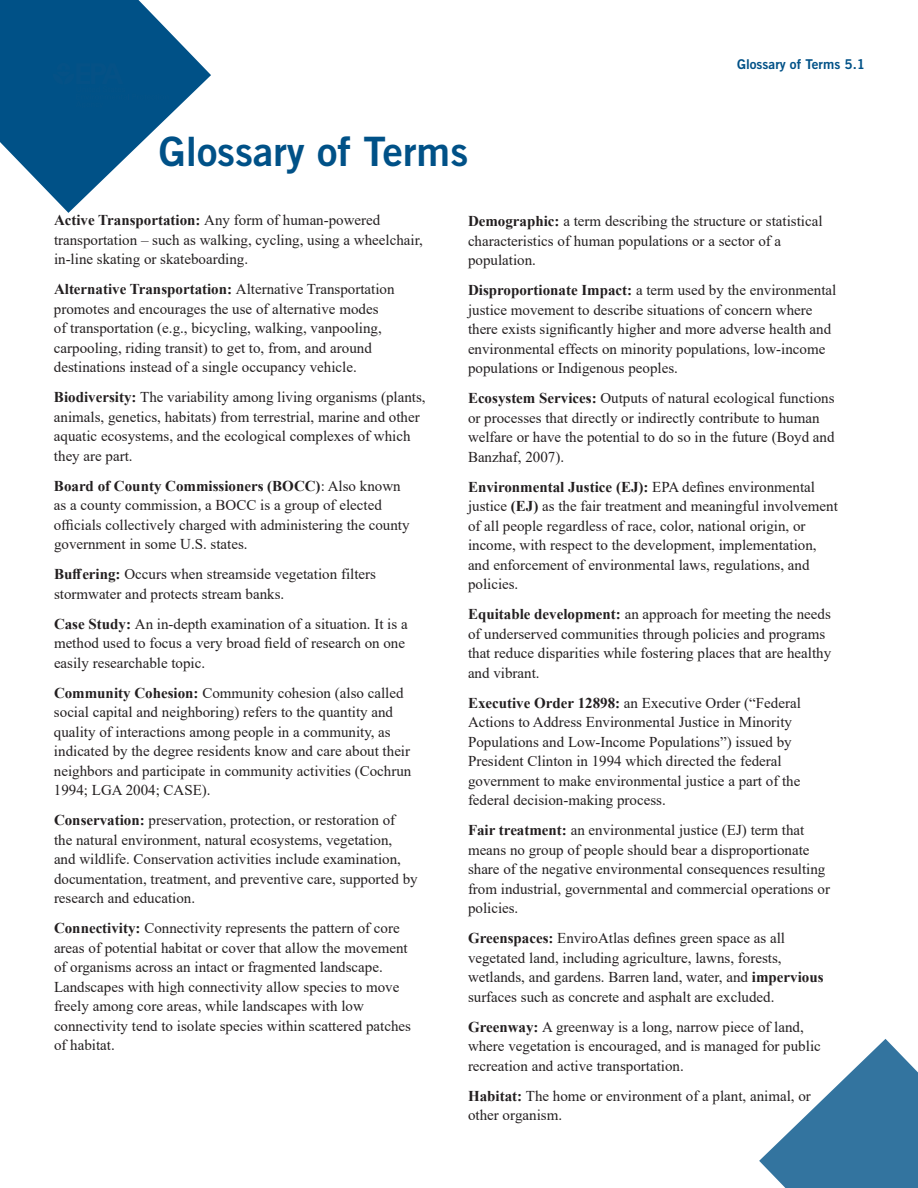
<style>
.page{position:relative;width:918px;height:1188px;background:#fff}
.page>*{position:absolute;margin:0;border:0;box-sizing:border-box;transform-origin:0 0}
.Heading_1{font:40.5px "Trade Gothic LT Std Bd 2";color:#005187}
.Body_Text{font:15px/19.5px "Times New Roman";color:#231f20}
.t1{font:13.5px "Trade Gothic LT Std Bd 2";color:#005187}
.s1{font-weight:700}
</style>
<div class="page">
<svg style="left:0;top:0;width:211px;height:213px;fill:#005187"></svg>
<div style="left:53px;top:63px;width:115px;height:45px;background:#005187"></div>
<svg style="left:759px;top:1039px;width:159px;height:149px"></svg>
<p class="Heading_1" style="left:159px;top:127px;width:311px">Glossary of Terms</p>
<p class="t1" style="left:737px;top:56px;width:129px">Glossary of Terms 5.1</p>
<p class="Body_Text" style="left:54px;top:210px;width:370px"><span class="s1">Active Transportation:</span> Any form of human-powered transportation – such as walking, cycling, using a wheelchair, in-line skating or skateboarding.</p>
<p class="Body_Text" style="left:54px;top:279px;width:342px"><span class="s1">Alternative Transportation:</span> Alternative Transportation promotes and encourages the use of alternative modes of transportation (e.g., bicycling, walking, vanpooling, carpooling, riding transit) to get to, from, and around destinations instead of a single occupancy vehicle.</p>
<p class="Body_Text" style="left:54px;top:387px;width:373px"><span class="s1">Biodiversity:</span> The variability among living organisms (plants, animals, genetics, habitats) from terrestrial, marine and other aquatic ecosystems, and the ecological complexes of which they are part.</p>
<p class="Body_Text" style="left:54px;top:476px;width:357px"><span class="s1">Board of County Commissioners (BOCC)</span>: Also known as a county commission, a BOCC is a group of elected officials collectively charged with administering the county government in some U.S. states.</p>
<p class="Body_Text" style="left:54px;top:564px;width:324px"><span class="s1">Buffering:</span> Occurs when streamside vegetation filters stormwater and protects stream banks.</p>
<p class="Body_Text" style="left:54px;top:614px;width:355px"><span class="s1">Case Study:</span> An in-depth examination of a situation. It is a method used to focus a very broad field of research on one easily researchable topic.</p>
<p class="Body_Text" style="left:54px;top:683px;width:359px"><span class="s1">Community Cohesion:</span> Community cohesion (also called social capital and neighboring) refers to the quantity and quality of interactions among people in a community, as indicated by the degree residents know and care about their neighbors and participate in community activities (Cochrun 1994; LGA 2004; CASE).</p>
<p class="Body_Text" style="left:54px;top:810px;width:365px"><span class="s1">Conservation:</span> preservation, protection, or restoration of<br>the natural environment, natural ecosystems, vegetation, and wildlife. Conservation activities include examination, documentation, treatment, and preventive care, supported by research and education.</p>
<p class="Body_Text" style="left:54px;top:918px;width:359px"><span class="s1">Connectivity:</span> Connectivity represents the pattern of core areas of potential habitat or cover that allow the movement of organisms across an intact or fragmented landscape.<br>Landscapes with high connectivity allow species to move freely among core areas, while landscapes with low connectivity tend to isolate species within scattered patches of habitat.</p>
<p class="Body_Text" style="left:468px;top:211px;width:356px"><span class="s1">Demographic:</span> a term describing the structure or statistical characteristics of human populations or a sector of a population.</p>
<p class="Body_Text" style="left:468px;top:280px;width:370px"><span class="s1">Disproportionate Impact:</span> a term used by the environmental justice movement to describe situations of concern where there exists significantly higher and more adverse health and environmental effects on minority populations, low-income populations or Indigenous peoples.</p>
<p class="Body_Text" style="left:468px;top:388px;width:368px"><span class="s1">Ecosystem Services:</span> Outputs of natural ecological functions or processes that directly or indirectly contribute to human welfare or have the potential to do so in the future (Boyd and Banzhaf, 2007).</p>
<p class="Body_Text" style="left:468px;top:477px;width:371px"><span class="s1">Environmental Justice (EJ):</span> EPA defines environmental justice <span class="s1">(EJ)</span> as the fair treatment and meaningful involvement of all people regardless of race, color, national origin, or income, with respect to the development, implementation, and enforcement of environmental laws, regulations, and policies.</p>
<p class="Body_Text" style="left:468px;top:604px;width:365px"><span class="s1">Equitable development:</span> an approach for meeting the needs of underserved communities through policies and programs that reduce disparities while fostering places that are healthy and vibrant.</p>
<p class="Body_Text" style="left:468px;top:693px;width:334px"><span class="s1">Executive Order 12898:</span> an Executive Order (“Federal Actions to Address Environmental Justice in Minority Populations and Low-Income Populations”) issued by President Clinton in 1994 which directed the federal government to make environmental justice a part of the federal decision-making process.</p>
<p class="Body_Text" style="left:468px;top:820px;width:364px"><span class="s1">Fair treatment:</span> an environmental justice (EJ) term that means no group of people should bear a disproportionate share of the negative environmental consequences resulting from industrial, governmental and commercial operations or policies.</p>
<p class="Body_Text" style="left:468px;top:928px;width:357px"><span class="s1">Greenspaces:</span> EnviroAtlas defines green space as all vegetated land, including agriculture, lawns, forests, wetlands, and gardens. Barren land, water, and <span class="s1">impervious </span>surfaces such as concrete and asphalt are excluded.</p>
<p class="Body_Text" style="left:468px;top:1017px;width:354px"><span class="s1">Greenway:</span> A greenway is a long, narrow piece of land, where vegetation is encouraged, and is managed for public recreation and active transportation.</p>
<p class="Body_Text" style="left:468px;top:1086px;width:344px"><span class="s1">Habitat:</span> The home or environment of a plant, animal, or other organism.</p>
</div>
